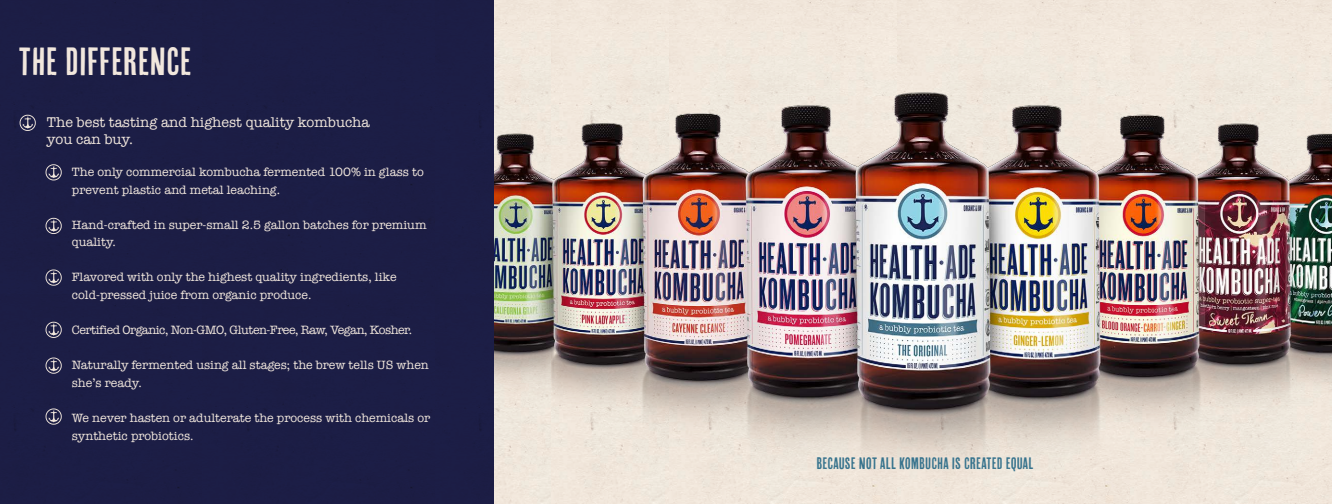
<style>
.page{position:relative;width:1332px;height:504px;background:#fff}
.page>*{position:absolute;margin:0;border:0;box-sizing:border-box;transform-origin:0 0}
.t1{font:39.3px "Cheap Pine Sans";color:#f1e7dd}
.t2{font:38.1px "Cheap Pine Sans";color:#fff;scale:.94 1}
.t3{font:16.5px "Cheap Pine Sans";color:#37738d}
.t4{font:14.5px/16.5px "American Typewriter";color:#f1e7dd}
.t5{font:13px "American Typewriter";color:#fff;scale:.94 1}
.t6{font:12.4px/17.6px "American Typewriter";color:#f1e7dd}
.t7{font:12.4px "American Typewriter";letter-spacing:-.035em;color:#f1e7dd}
</style>
<div class="page">
<img style="left:0;top:0;width:1332px;height:504px">
<p class="t1" style="left:18px;top:40px;width:175px">THE DIFFERENCE</p>
<p class="t4" style="left:47px;top:114px;width:324px">The best tasting and highest quality kombucha you can buy.</p>
<p class="t6" style="left:72px;top:163px;width:353px">The only commercial kombucha fermented 100% in glass to prevent plastic and metal leaching.</p>
<p class="t6" style="left:72px;top:215px;width:356px">Hand-crafted in super-small 2.5 gallon batches for premium quality.</p>
<p class="t6" style="left:72px;top:268px;width:326px">Flavored with only the highest quality ingredients, like cold-pressed juice from organic produce.</p>
<p class="t7" style="left:72px;top:321px;width:342px">Certified Organic, Non-GMO, Gluten-Free, Raw, Vegan, Kosher.</p>
<p class="t6" style="left:72px;top:356px;width:358px">Naturally fermented using all stages; the brew tells US when she’s ready.</p>
<p class="t6" style="left:72px;top:409px;width:360px">We never hasten or adulterate the process with chemicals or synthetic probiotics.</p>
<p class="t2" style="left:242px;top:358px;width:201px">FOLLOW YOUR GUT!</p>
<p class="t5" style="left:284px;top:404px;width:108px">1-844-FERMENT</p>
<p class="t3" style="left:817px;top:455px;width:219px">BECAUSE NOT ALL KOMBUCHA IS CREATED EQUAL</p>
</div>
